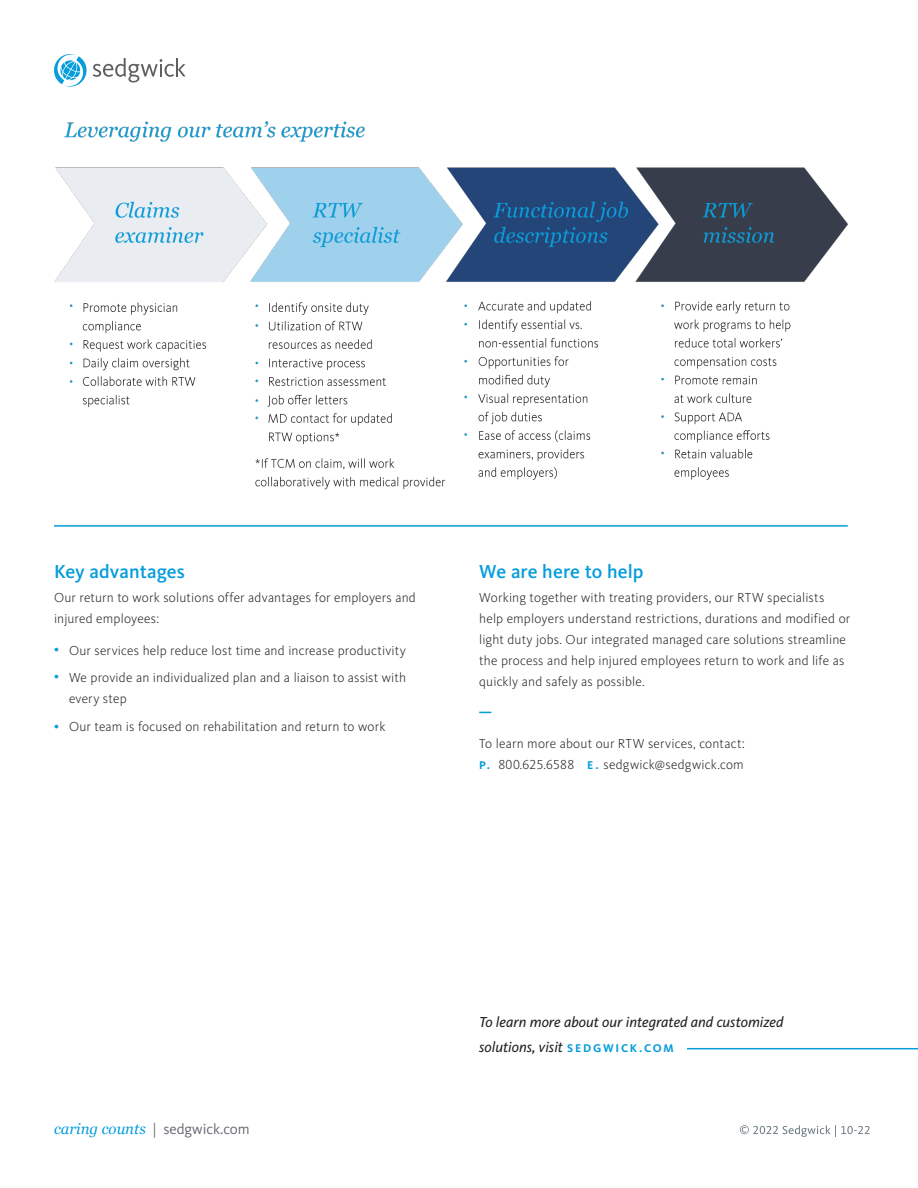
<style>
.page{position:relative;width:918px;height:1188px;background:#fff}
.page>*{position:absolute;margin:0;border:0;box-sizing:border-box;transform-origin:0 0}
.t1{font:500 19.5px "Kievit OT";color:#069ddc}
.t2{font:italic 15px/25.5px "Kievit OT";color:#231f20}
.t3{font:15px "Kievit OT";color:#676773}
.t4{font:300 13.5px/21px "Kievit OT";letter-spacing:.01em;color:#231f20}
.s1{font-weight:500;font-size:12px;color:#069ddc}
.s2{font-weight:700;font-size:11.7px;color:#069ddc}
.s3{font-family:"Georgia";font-style:italic;color:#069ddc}
.s4{font-weight:700;font-style:normal;font-size:11.7px;color:#069ddc}
</style>
<div class="page">
<svg style="left:54px;top:54px;width:132px;height:22px"></svg>
<svg style="left:479px;top:712px;width:12px;height:1px"></svg>
<hr style="left:687px;top:1048px;width:231px;height:1px;background:#069ddc">
<img style="left:54px;top:76px;width:794px;height:451px">
<svg style="left:740px;top:1125px;width:130px;height:12px"></svg>
<h1 class="t1" style="left:54px;top:560px;width:133px">Key advantages</h1>
<p class="t4" style="left:54px;top:587px;width:363px">Our return to work solutions offer advantages for employers and injured employees:</p>
<p class="t4" style="left:54px;top:640px;width:353px"><span class="s1">•</span> Our services help reduce lost time and increase productivity</p>
<p class="t4" style="left:69px;top:667px;width:339px;text-indent:-15px"><span class="s1">•</span> We provide an individualized plan and a liaison to assist with every step</p>
<p class="t4" style="left:54px;top:716px;width:333px"><span class="s1">•</span> Our team is focused on rehabilitation and return to work</p>
<h1 class="t1" style="left:479px;top:560px;width:166px">We are here to help</h1>
<p class="t4" style="left:479px;top:587px;width:373px">Working together with treating providers, our RTW specialists help employers understand restrictions, durations and modified or light duty jobs. Our integrated managed care solutions streamline the process and help injured employees return to work and life as quickly and safely as possible.</p>
<p class="t4" style="left:479px;top:733px;width:267px">To learn more about our RTW services, contact:<br><span class="s2">P.</span> 800.625.6588 <span class="s2">E .</span> sedgwick@sedgwick.com</p>
<p class="t3" style="left:54px;top:1120px;width:197px"><span class="s3">caring counts</span> | sedgwick.com</p>
<p class="t2" style="left:479px;top:1009px;width:306px">To learn more about our integrated and customized solutions, visit <span class="s4">S E D GWICK .COM</span></p>
</div>
